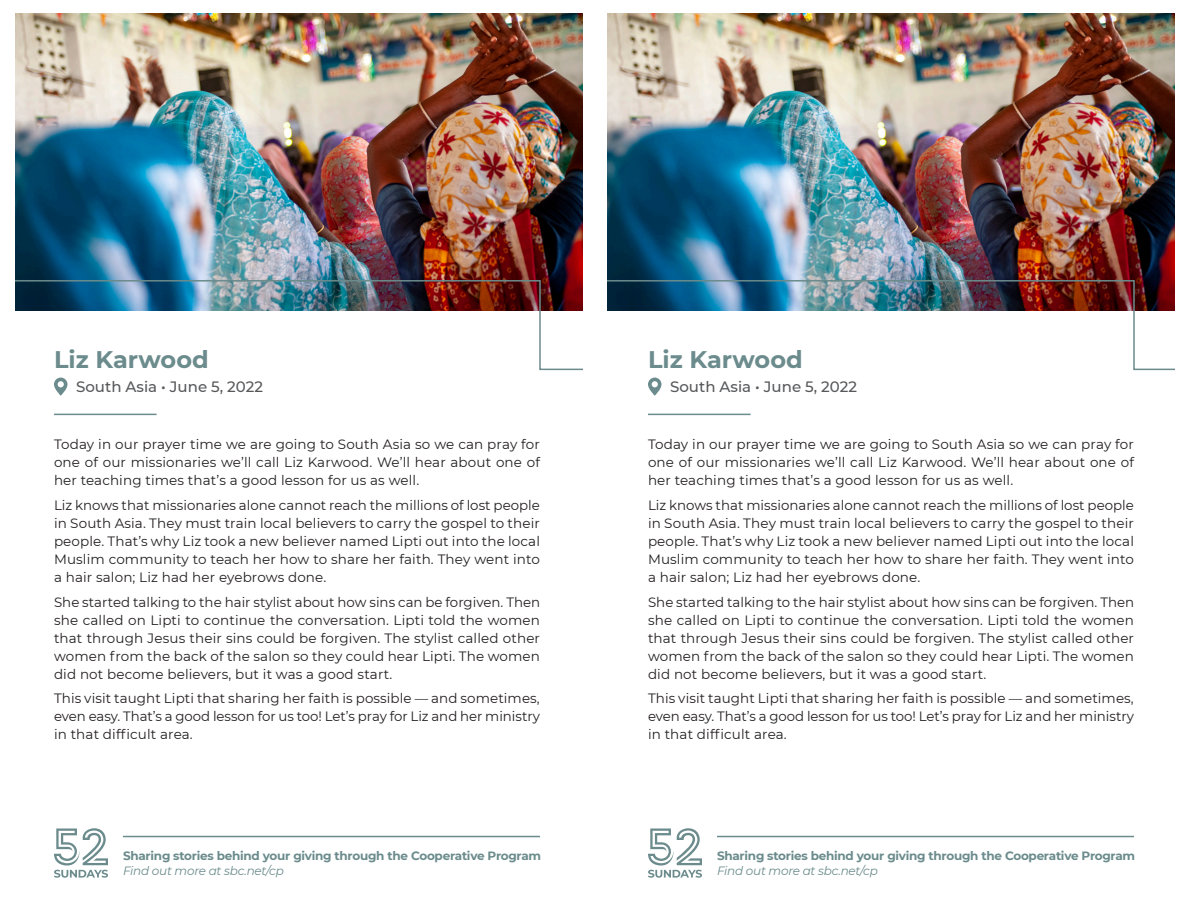
<style>
.page{position:relative;width:1188px;height:918px;background:#fff}
.page>*{position:absolute;margin:0;border:0;box-sizing:border-box;transform-origin:0 0}
.t1{font:700 24px "Montserrat";color:#6b8b8c}
.t2{font:500 15px "Montserrat";color:#57585a}
.t3{font:13.5px/18px "Montserrat";letter-spacing:.01em;color:#231f20;text-align:justify}
.t4{font:700 12px "Montserrat";letter-spacing:-.02em;color:#6b8b8c}
.t5{font:italic 12px "Montserrat";letter-spacing:-.02em;color:#6b8b8c}
</style>
<div class="page">
<img style="left:608px;top:14px;width:566px;height:265px">
<svg style="left:648px;top:378px;width:14px;height:18px"></svg>
<img style="left:608px;top:279px;width:566px;height:92px">
<hr style="left:717px;top:836px;width:417px;height:1px;background:#6b8b8c">
<hr style="left:648px;top:414px;width:103px;height:1px;background:#6b8b8c">
<svg style="left:648px;top:828px;width:54px;height:50px"></svg>
<img style="left:15px;top:14px;width:567px;height:265px">
<svg style="left:54px;top:378px;width:14px;height:18px"></svg>
<img style="left:15px;top:279px;width:567px;height:92px">
<hr style="left:123px;top:836px;width:417px;height:1px;background:#6b8b8c">
<hr style="left:54px;top:414px;width:103px;height:1px;background:#6b8b8c">
<svg style="left:54px;top:828px;width:54px;height:50px"></svg>
<h1 class="t1" style="left:54px;top:342px;width:156px">Liz Karwood</h1>
<h1 class="t1" style="left:648px;top:342px;width:156px">Liz Karwood</h1>
<p class="t2" style="left:76px;top:376px;width:188px">South Asia • June 5, 2022</p>
<p class="t2" style="left:670px;top:376px;width:188px">South Asia • June 5, 2022</p>
<p class="t3" style="left:54px;top:435px;width:488px">Today in our prayer time we are going to South Asia so we can pray for one of our missionaries we’ll call Liz Karwood. We’ll hear about one of her teaching times that’s a good lesson for us as well.</p>
<p class="t3" style="left:54px;top:496px;width:488px">Liz knows that missionaries alone cannot reach the millions of lost people in South Asia. They must train local believers to carry the gospel to their people. That’s why Liz took a new believer named Lipti out into the local Muslim community to teach her how to share her faith. They went into a hair salon; Liz had her eyebrows done.</p>
<p class="t3" style="left:54px;top:592px;width:488px">She started talking to the hair stylist about how sins can be forgiven. Then she called on Lipti to continue the conversation. Lipti told the women that through Jesus their sins could be forgiven. The stylist called other women from the back of the salon so they could hear Lipti. The women did not become believers, but it was a good start.</p>
<p class="t3" style="left:54px;top:689px;width:488px">This visit taught Lipti that sharing her faith is possible — and sometimes, even easy. That’s a good lesson for us too! Let’s pray for Liz and her ministry in that difficult area.</p>
<p class="t3" style="left:648px;top:435px;width:488px">Today in our prayer time we are going to South Asia so we can pray for one of our missionaries we’ll call Liz Karwood. We’ll hear about one of her teaching times that’s a good lesson for us as well.</p>
<p class="t3" style="left:648px;top:496px;width:488px">Liz knows that missionaries alone cannot reach the millions of lost people in South Asia. They must train local believers to carry the gospel to their people. That’s why Liz took a new believer named Lipti out into the local Muslim community to teach her how to share her faith. They went into a hair salon; Liz had her eyebrows done.</p>
<p class="t3" style="left:648px;top:592px;width:488px">She started talking to the hair stylist about how sins can be forgiven. Then she called on Lipti to continue the conversation. Lipti told the women that through Jesus their sins could be forgiven. The stylist called other women from the back of the salon so they could hear Lipti. The women did not become believers, but it was a good start.</p>
<p class="t3" style="left:648px;top:689px;width:488px">This visit taught Lipti that sharing her faith is possible — and sometimes, even easy. That’s a good lesson for us too! Let’s pray for Liz and her ministry in that difficult area.</p>
<p class="t4" style="left:123px;top:847px;width:420px">Sharing stories behind your giving through the Cooperative Program</p>
<p class="t5" style="left:123px;top:862px;width:162px">Find out more at sbc.net/cp</p>
<p class="t4" style="left:717px;top:847px;width:420px">Sharing stories behind your giving through the Cooperative Program</p>
<p class="t5" style="left:717px;top:862px;width:162px">Find out more at sbc.net/cp</p>
</div>
